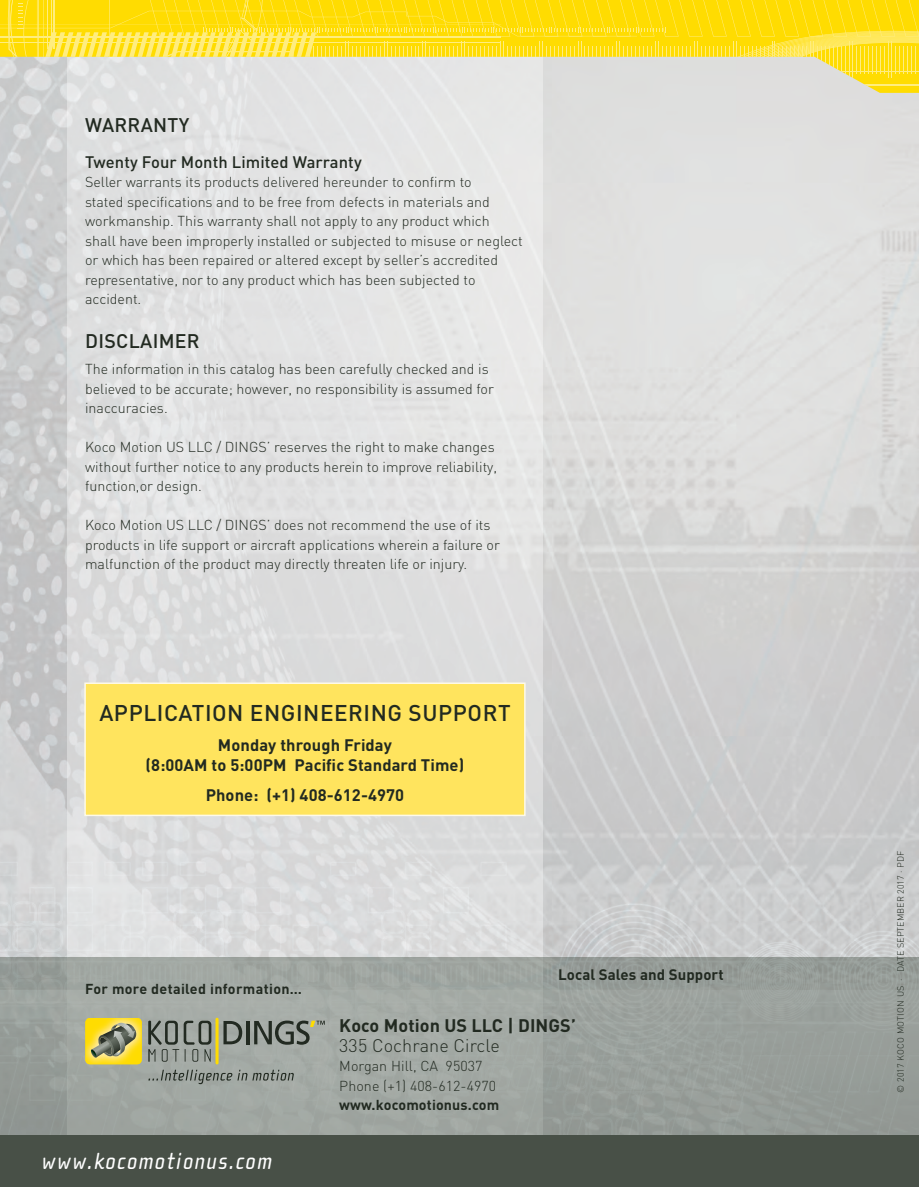
<style>
.page{position:relative;width:919px;height:1187px;background:#fff}
.page>*{position:absolute;margin:0;border:0;box-sizing:border-box;transform-origin:0 0}
.t1{font:italic 24px "Cholla Sans";letter-spacing:.05em;color:#fff}
.t2{font:500 22.5px "DIN";letter-spacing:.025em;color:#222a21}
.t3{font:500 19.5px "DIN";letter-spacing:.015em;color:#222a21}
.t4{font:700 18px "DIN";letter-spacing:.005em;color:#222a21}
.t5{font:300 18px "DIN";letter-spacing:.005em;color:#222a21}
.t6{font:700 16.5px/19.5px "DIN";letter-spacing:.005em;color:#222a21;text-align:center}
.t7{font:500 16.5px "DIN";letter-spacing:.005em;color:#222a21}
.t8{font:700 15px "DIN";letter-spacing:.005em;color:#222a21}
.t9{font:300 14.25px/19.5px "DIN";color:#222a21}
.t10{font:700 14.25px "DIN";letter-spacing:.01em;color:#222a21}
.t11{font:300 9px "DIN";letter-spacing:.005em;color:#222a21}
</style>
<div class="page">
<img style="left:0;top:93px;width:918px;height:864px">
<div style="left:68px;top:16px;width:475px;height:1170px;background:#e1e1e2"></div>
<div style="left:85px;top:683px;width:440px;height:132px;background:#ffe45e"></div>
<div style="left:84px;top:682px;width:441px;height:134px;border:2px solid #fefae8"></div>
<div style="left:0;top:957px;width:918px;height:187px;background:#9da39f"></div>
<div style="left:0;top:1135px;width:918px;height:51px;background:#485047"></div>
<img style="left:85px;top:1017px;width:57px;height:47px">
<svg style="left:148px;top:1020px;width:63px;height:41px"></svg>
<svg style="left:90px;top:1022px;width:47px;height:36px;background:#aea558"></svg>
<svg style="left:148px;top:1069px;width:146px;height:15px"></svg>
<svg style="left:223px;top:1020px;width:19px;height:24px"></svg>
<hr style="left:246px;top:1020px;width:3px;height:24px;background:#222a21">
<hr style="left:215px;top:1017px;width:3px;height:47px;background:#ffdc01;border-radius:2px">
<svg style="left:254px;top:1020px;width:71px;height:24px"></svg>
<svg style="left:0;top:0;width:919px;height:93px"></svg>
<h3 class="t3" style="left:85px;top:113px;width:106px">WARRANTY</h3>
<p class="t7" style="left:85px;top:151px;width:278px">Twenty Four Month Limited Warranty</p>
<p class="t9" style="left:85px;top:172px;width:439px">Seller warrants its products delivered hereunder to confirm to<br>stated specifications and to be free from defects in materials and workmanship. This warranty shall not apply to any product which shall have been improperly installed or subjected to misuse or neglect or which has been repaired or altered except by seller’s accredited representative, nor to any product which has been subjected to accident.</p>
<h3 class="t3" style="left:85px;top:328px;width:116px">DISCLAIMER</h3>
<p class="t9" style="left:85px;top:359px;width:410px">The information in this catalog has been carefully checked and is believed to be accurate; however, no responsibility is assumed for inaccuracies.</p>
<p class="t9" style="left:85px;top:437px;width:413px">Koco Motion US LLC / DINGS’ reserves the right to make changes without further notice to any products herein to improve reliability, function,or design.</p>
<p class="t9" style="left:85px;top:515px;width:416px">Koco Motion US LLC / DINGS’ does not recommend the use of its products in life support or aircraft applications wherein a failure or malfunction of the product may directly threaten life or injury.</p>
<h2 class="t2" style="left:99px;top:698px;width:413px">APPLICATION ENGINEERING SUPPORT</h2>
<p class="t6" style="left:146px;top:734px;width:320px">Monday through Friday<br>(8:00AM to 5:00PM Pacific Standard Time)</p>
<p class="t6" style="left:206px;top:784px;width:200px">Phone: (+1) 408-612-4970</p>
<p class="t10" style="left:85px;top:979px;width:218px">For more detailed information…</p>
<p class="t8" style="left:558px;top:965px;width:167px">Local Sales and Support</p>
<h1 class="t1" style="left:42px;top:1147px;width:232px">www.kocomotionus.com</h1>
<p class="t4" style="left:339px;top:1014px;width:238px">Koco Motion US LLC | DINGS’</p>
<p class="t5" style="left:339px;top:1034px;width:162px">335 Cochrane Circle</p>
<p class="t9" style="left:339px;top:1056px;width:158px">Morgan Hill, CA 95037<br>Phone (+1) 408-612-4970</p>
<p class="t10" style="left:339px;top:1095px;width:161px">www.kocomotionus.com</p>
<p class="t11" style="left:895px;top:1092px;width:243px;rotate:-90deg">© 2017 KOCO MOTION US · DATE SEPTEMBER 2017 · PDF</p>
</div>
